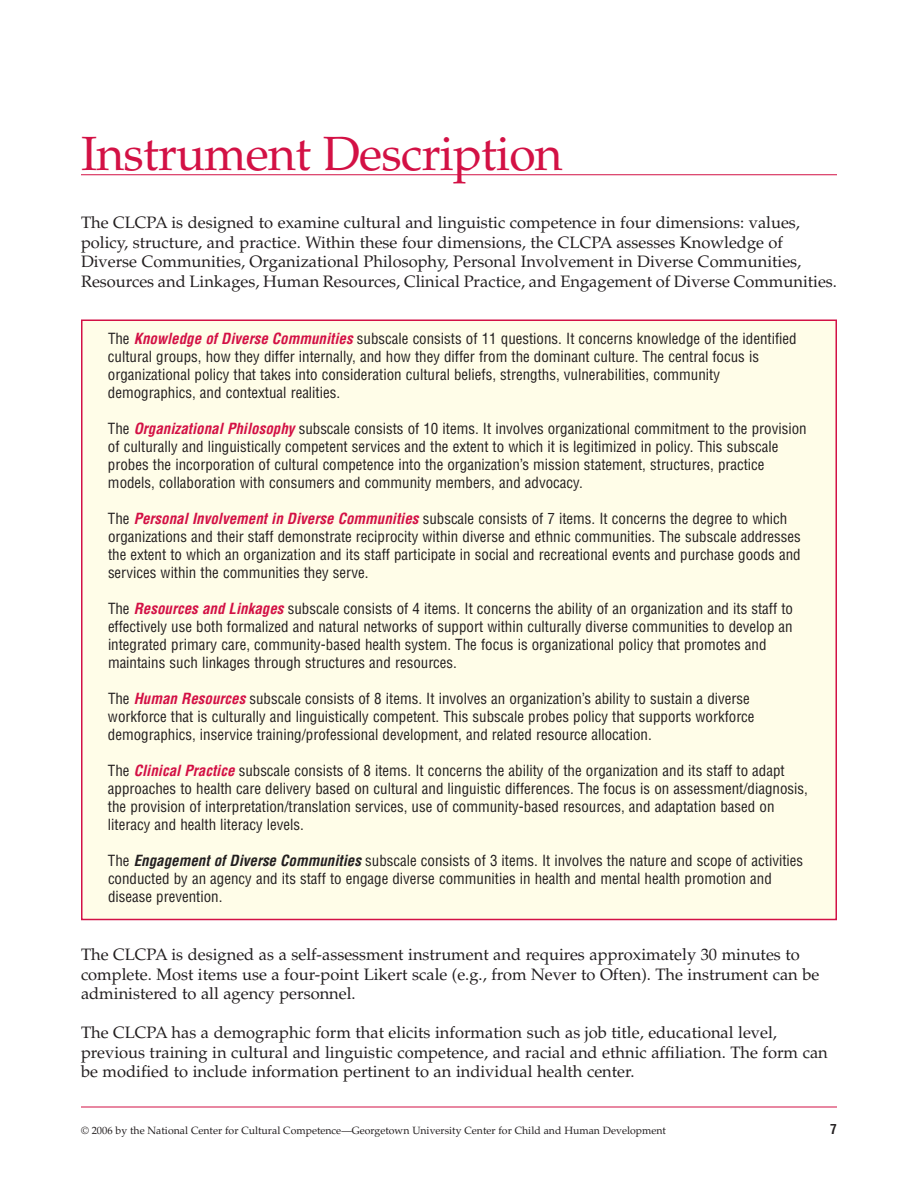
<style>
.page{position:relative;width:918px;height:1188px;background:#fff}
.page>*{position:absolute;margin:0;border:0;box-sizing:border-box;transform-origin:0 0}
.t1{font:48px "Palatino";letter-spacing:-.015em;color:#d31145}
.t2{font:16.5px/19.5px "Palatino";color:#231f20}
.t3{font:condensed 15px/18px "Helvetica";color:#231f20}
.t4{font:700 condensed 13.5px "Helvetica";color:#231f20}
.t5{font:10.5px "Palatino";color:#231f20}
.s1{font-weight:700;font-style:italic;color:#d31145}
.s2{font-weight:700;font-style:italic}
</style>
<div class="page">
<div style="left:82px;top:320px;width:754px;height:600px;background:#fffde8"></div>
<hr style="left:81px;top:174px;width:756px;height:1px;background:#d31145">
<hr style="left:81px;top:1107px;width:756px;height:1px;background:#d31145">
<h1 class="t1" style="left:81px;top:135px;width:483px">Instrument Description</h1>
<p class="t2" style="left:81px;top:215px;width:758px">The CLCPA is designed to examine cultural and linguistic competence in four dimensions: values, policy, structure, and practice. Within these four dimensions, the CLCPA assesses Knowledge of Diverse Communities, Organizational Philosophy, Personal Involvement in Diverse Communities, Resources and Linkages, Human Resources, Clinical Practice, and Engagement of Diverse Communities.</p>
<p class="t3" style="left:108px;top:331px;width:690px">The <span class="s1">Knowledge of Diverse Communities</span>subscale consists of 11 questions. It concerns knowledge of the identified cultural groups, how they differ internally, and how they differ from the dominant culture. The central focus is organizational policy that takes into consideration cultural beliefs, strengths, vulnerabilities, community demographics, and contextual realities.</p>
<p class="t3" style="left:108px;top:421px;width:700px">The <span class="s1">Organizational Philosophy</span> subscale consists of 10 items. It involves organizational commitment to the provision of culturally and linguistically competent services and the extent to which it is legitimized in policy. This subscale probes the incorporation of cultural competence into the organization’s mission statement, structures, practice models, collaboration with consumers and community members, and advocacy.</p>
<p class="t3" style="left:108px;top:511px;width:694px">The <span class="s1">Personal Involvement in Diverse Communities</span>subscale consists of 7 items. It concerns the degree to which organizations and their staff demonstrate reciprocity within diverse and ethnic communities. The subscale addresses the extent to which an organization and its staff participate in social and recreational events and purchase goods and services within the communities they serve.</p>
<p class="t3" style="left:108px;top:601px;width:687px">The <span class="s1">Resources and Linkages</span>subscale consists of 4 items. It concerns the ability of an organization and its staff to effectively use both formalized and natural networks of support within culturally diverse communities to develop an integrated primary care, community-based health system. The focus is organizational policy that promotes and maintains such linkages through structures and resources.</p>
<p class="t3" style="left:108px;top:691px;width:648px">The <span class="s1">Human Resources</span>subscale consists of 8 items. It involves an organization’s ability to sustain a diverse workforce that is culturally and linguistically competent. This subscale probes policy that supports workforce demographics, inservice training/professional development, and related resource allocation.</p>
<p class="t3" style="left:108px;top:763px;width:701px">The <span class="s1">Clinical Practice</span>subscale consists of 8 items. It concerns the ability of the organization and its staff to adapt approaches to health care delivery based on cultural and linguistic differences. The focus is on assessment/diagnosis, the provision of interpretation/translation services, use of community-based resources, and adaptation based on literacy and health literacy levels.</p>
<p class="t3" style="left:108px;top:853px;width:697px">The <span class="s2">Engagement of Diverse Communities</span>subscale consists of 3 items. It involves the nature and scope of activities conducted by an agency and its staff to engage diverse communities in health and mental health promotion and disease prevention.</p>
<p class="t2" style="left:81px;top:947px;width:740px">The CLCPA is designed as a self-assessment instrument and requires approximately 30 minutes to complete. Most items use a four-point Likert scale (e.g., from Never to Often). The instrument can be administered to all agency personnel.</p>
<p class="t2" style="left:81px;top:1025px;width:748px">The CLCPA has a demographic form that elicits information such as job title, educational level, previous training in cultural and linguistic competence, and racial and ethnic affiliation. The form can be modified to include information pertinent to an individual health center.</p>
<p class="t5" style="left:81px;top:1126px;width:586px">© 2006 by the National Center for Cultural Competence—Georgetown University Center for Child and Human Development</p>
<p class="t4" style="left:830px;top:1124px;width:8px">7</p>
</div>
